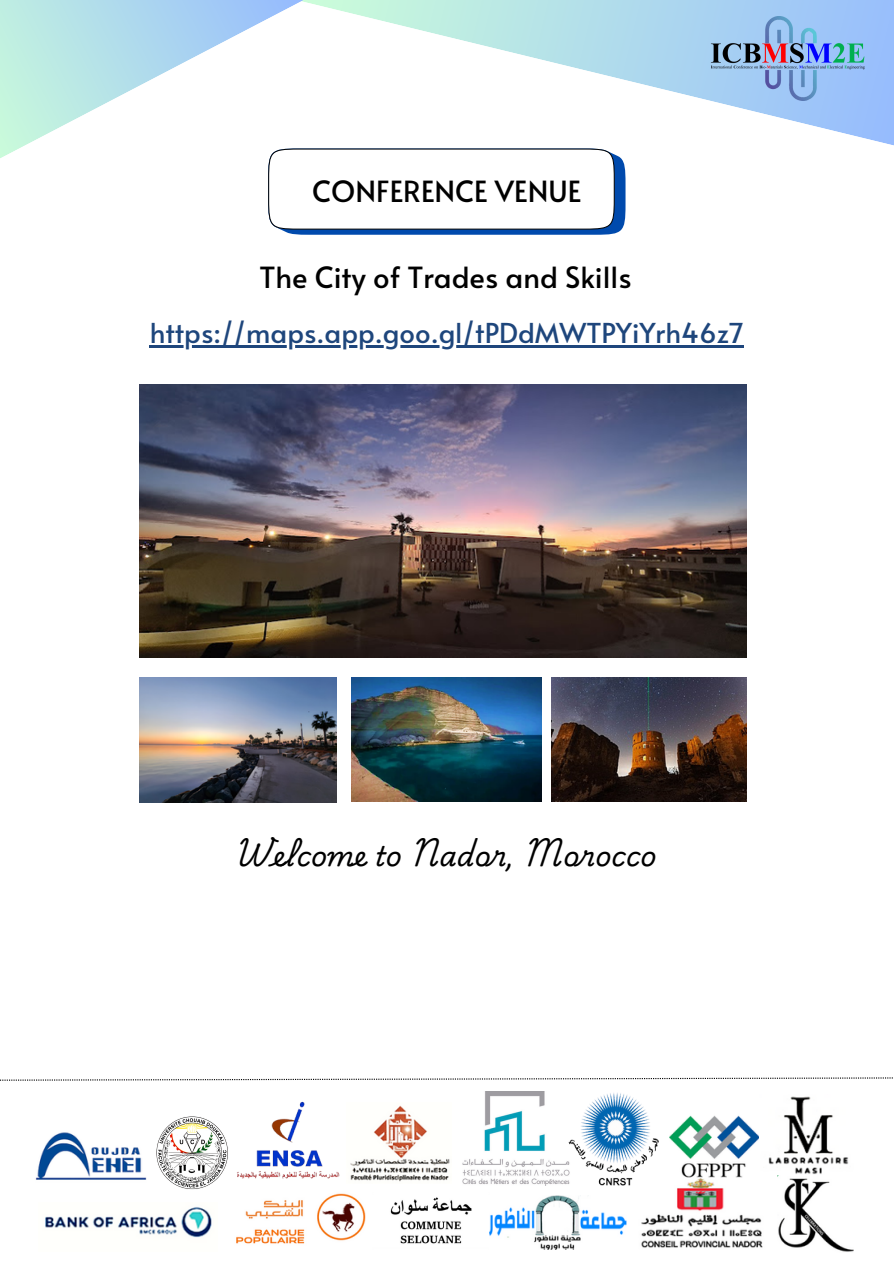
<style>
.page{position:relative;width:894px;height:1264px;background:#fff}
.page>*{position:absolute;margin:0;border:0;box-sizing:border-box;transform-origin:0 0}
.t1{font:29.1px "Alata";color:#000}
.t2{font:27.6px "Playwrite US Trad";color:#000}
.t3{font:27.45px "Alata";color:#1e467c}
</style>
<div class="page">
<svg style="left:304px;top:0;width:589px;height:145px"></svg>
<img style="left:693px;top:16px;width:189px;height:85px">
<svg style="left:268px;top:148px;width:356px;height:87px"></svg>
<div style="left:268px;top:149px;width:346px;height:80px;background:#fff;border-radius:29px"></div>
<div style="left:268px;top:149px;width:346px;height:80px;border:1px solid #000;border-radius:29px"></div>
<svg style="left:0;top:1077px;width:893px;height:3px"></svg>
<img style="left:140px;top:677px;width:197px;height:125px">
<img style="left:351px;top:677px;width:191px;height:124px">
<img style="left:551px;top:677px;width:195px;height:124px">
<img style="left:140px;top:384px;width:606px;height:273px">
<hr style="left:150px;top:345px;width:593px;height:2px;background:#1e467c">
<img style="left:350px;top:1105px;width:100px;height:77px">
<img style="left:390px;top:1197px;width:82px;height:47px">
<img style="left:236px;top:1193px;width:129px;height:51px">
<img style="left:45px;top:1207px;width:167px;height:31px">
<img style="left:156px;top:1116px;width:69px;height:73px">
<img style="left:35px;top:1132px;width:112px;height:48px">
<img style="left:225px;top:1101px;width:115px;height:78px">
<img style="left:669px;top:1115px;width:90px;height:63px">
<img style="left:462px;top:1091px;width:104px;height:94px">
<img style="left:566px;top:1093px;width:93px;height:93px">
<img style="left:768px;top:1096px;width:81px;height:78px">
<img style="left:777px;top:1175px;width:76px;height:77px">
<img style="left:636px;top:1178px;width:127px;height:70px">
<img style="left:489px;top:1195px;width:137px;height:54px">
<svg style="left:0;top:0;width:304px;height:167px"></svg>
<h1 class="t1" style="left:312px;top:170px;width:270px">CONFERENCE VENUE</h1>
<p class="t1" style="left:259px;top:256px;width:373px">The City of Trades and Skills</p>
<p class="t3" style="left:150px;top:312px;width:595px">https://maps.app.goo.gl/tPDdMWTPYiYrh46z7</p>
<p class="t2" style="left:234px;top:840px;width:423px">Welcome to Nador, Morocco</p>
</div>
